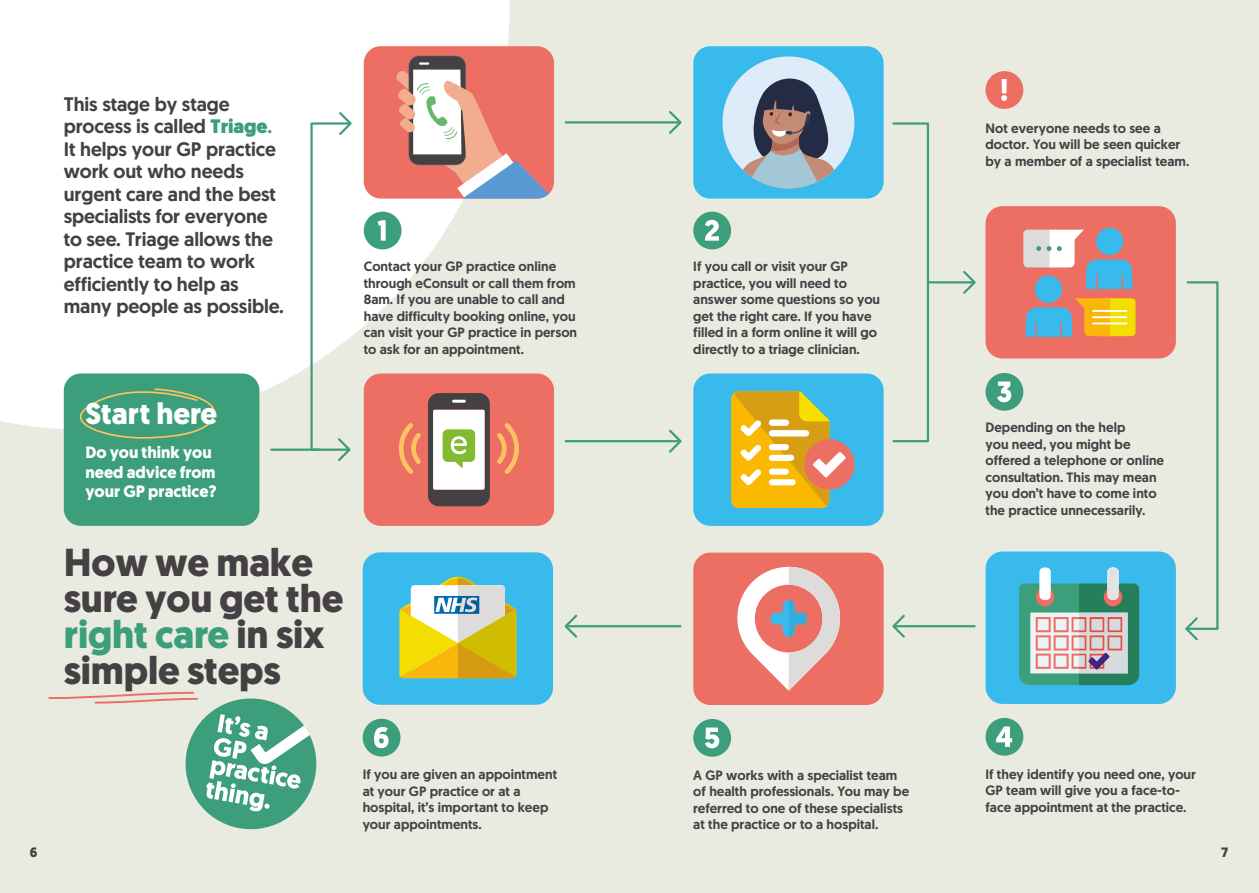
<style>
.page{position:relative;width:1259px;height:893px;background:#e9ebe1}
.page>*{position:absolute;margin:0;border:0;box-sizing:border-box;transform-origin:0 0}
.t1{font:700 39px/36px "Geomanist";letter-spacing:-.005em;color:#454043}
.t2{font:700 30px "Geomanist";color:#fff}
.t3{font:500 19.5px/22.5px "Geomanist";letter-spacing:-.005em;color:#454043}
.t4{font:700 16.5px/19.8px "Geomanist";color:#fff}
.t5{font:500 13.5px/16.5px "Geomanist";color:#454043}
.t6{font:700 13.5px "Geomanist";color:#454043}
.s1{font-weight:900;color:#3c9e7a}
.s2{color:#3c9e7a}
</style>
<div class="page">
<svg style="left:0;top:0;width:509px;height:430px;background:#fbfcfa"></svg>
<div style="left:985px;top:718px;width:38px;height:38px;background:#3c9e7a;border-radius:50%"></div>
<svg style="left:996px;top:726px;width:16px;height:21px"></svg>
<div style="left:693px;top:719px;width:38px;height:38px;background:#3c9e7a;border-radius:50%"></div>
<svg style="left:705px;top:727px;width:14px;height:21px"></svg>
<div style="left:985px;top:551px;width:191px;height:153px;background:#38baed;border-radius:17px"></div>
<div style="left:693px;top:553px;width:190px;height:152px;background:#ed6e63;border-radius:17px"></div>
<svg style="left:737px;top:566px;width:103px;height:125px"></svg>
<hr style="left:566px;top:121px;width:114px;height:3px;background:#3c9e7a">
<svg style="left:667px;top:111px;width:15px;height:23px"></svg>
<div style="left:1039px;top:567px;width:11px;height:33px;background:#fff;border-radius:5px"></div>
<div style="left:1107px;top:567px;width:11px;height:33px;background:#e3e3e3;border-radius:5px"></div>
<svg style="left:1019px;top:583px;width:120px;height:102px;background:#91a99a"></svg>
<div style="left:364px;top:373px;width:190px;height:153px;background:#ed6e63;border-radius:17px"></div>
<svg style="left:497px;top:423px;width:22px;height:51px"></svg>
<svg style="left:398px;top:423px;width:23px;height:51px"></svg>
<svg style="left:428px;top:393px;width:62px;height:113px;background:#a6a998"></svg>
<div style="left:693px;top:212px;width:38px;height:37px;background:#3c9e7a;border-radius:50%"></div>
<svg style="left:705px;top:220px;width:14px;height:21px"></svg>
<div style="left:363px;top:552px;width:190px;height:153px;background:#38baed;border-radius:17px"></div>
<div style="left:363px;top:719px;width:37px;height:37px;background:#3c9e7a;border-radius:50%"></div>
<svg style="left:374px;top:727px;width:14px;height:21px"></svg>
<svg style="left:399px;top:576px;width:117px;height:102px;background:#cbc96e"></svg>
<div style="left:364px;top:212px;width:37px;height:37px;background:#3c9e7a;border-radius:50%"></div>
<svg style="left:377px;top:220px;width:9px;height:21px"></svg>
<svg style="left:1185px;top:281px;width:34px;height:360px"></svg>
<hr style="left:894px;top:625px;width:80px;height:2px;background:#3c9e7a">
<svg style="left:892px;top:614px;width:15px;height:24px"></svg>
<div style="left:985px;top:373px;width:38px;height:38px;background:#3c9e7a;border-radius:50%"></div>
<svg style="left:997px;top:381px;width:14px;height:21px"></svg>
<div style="left:985px;top:206px;width:191px;height:153px;background:#ed6e63;border-radius:17px"></div>
<svg style="left:1096px;top:228px;width:27px;height:27px"></svg>
<div style="left:1034px;top:276px;width:28px;height:27px;background:#38baed;border-radius:50%"></div>
<svg style="left:1025px;top:298px;width:110px;height:39px"></svg>
<svg style="left:1023px;top:230px;width:109px;height:59px"></svg>
<div style="left:364px;top:46px;width:190px;height:153px;background:#ed6e63;border-radius:17px"></div>
<svg style="left:396px;top:56px;width:153px;height:143px"></svg>
<div style="left:892px;top:122px;width:37px;height:320px;border:2px solid #3c9e7a"></div>
<hr style="left:566px;top:440px;width:114px;height:2px;background:#3c9e7a">
<svg style="left:667px;top:429px;width:15px;height:24px"></svg>
<hr style="left:928px;top:281px;width:46px;height:2px;background:#3c9e7a">
<svg style="left:961px;top:271px;width:15px;height:23px"></svg>
<hr style="left:566px;top:625px;width:114px;height:2px;background:#3c9e7a">
<svg style="left:564px;top:614px;width:15px;height:24px"></svg>
<div style="left:985px;top:71px;width:38px;height:38px;background:#ed6e63;border-radius:50%"></div>
<svg style="left:1001px;top:79px;width:6px;height:22px"></svg>
<div style="left:693px;top:373px;width:190px;height:153px;background:#38baed;border-radius:17px"></div>
<div style="left:804px;top:439px;width:50px;height:50px;background:#ed6e63;border-radius:50%"></div>
<svg style="left:731px;top:391px;width:115px;height:117px"></svg>
<div style="left:693px;top:46px;width:190px;height:153px;background:#38baed;border-radius:17px"></div>
<svg style="left:722px;top:56px;width:132px;height:132px"></svg>
<svg style="left:337px;top:110px;width:17px;height:27px"></svg>
<div style="left:310px;top:122px;width:39px;height:329px;border:2px solid #3c9e7a"></div>
<hr style="left:271px;top:449px;width:49px;height:2px;background:#3c9e7a">
<svg style="left:336px;top:436px;width:15px;height:25px"></svg>
<div style="left:64px;top:373px;width:195px;height:153px;background:#3c9e7a;border-radius:17px"></div>
<svg style="left:62px;top:377px;width:153px;height:62px"></svg>
<svg style="left:48px;top:692px;width:269px;height:138px"></svg>
<h3 class="t3" style="left:64px;top:92px;width:222px">This stage by stage process is called <span class="s1">Triage</span><span class="s2">.<br></span>It helps your GP practice work out who needs urgent care and the best specialists for everyone to see. Triage allows the practice team to work efficiently to help as many people as possible.</h3>
<h2 class="t2" style="left:85px;top:394px;width:133px">Start here</h2>
<p class="t4" style="left:85px;top:442px;width:133px">Do you think you need advice from your GP practice?</p>
<h1 class="t1" style="left:64px;top:544px;width:281px">How we make sure you get the <span class="s2">right care</span> in six simple steps</h1>
<p class="t5" style="left:364px;top:258px;width:215px">Contact your GP practice online through eConsult or call them from<br>8am. If you are unable to call and have difficulty booking online, you can visit your GP practice in person to ask for an appointment.</p>
<p class="t5" style="left:363px;top:766px;width:196px">If you are given an appointment at your GP practice or at a hospital, it’s important to keep your appointments.</p>
<p class="t5" style="left:693px;top:258px;width:188px">If you call or visit your GP practice, you will need to answer some questions so you get the right care. If you have filled in a form online it will go directly to a triage clinician.</p>
<p class="t5" style="left:985px;top:119px;width:205px">Not everyone needs to see a doctor. You will be seen quicker by a member of a specialist team.</p>
<p class="t5" style="left:985px;top:419px;width:180px">Depending on the help<br>you need, you might be offered a telephone or online consultation. This may mean you don’t have to come into the practice unnecessarily.</p>
<p class="t5" style="left:693px;top:767px;width:217px">A GP works with a specialist team of health professionals. You may be referred to one of these specialists at the practice or to a hospital.</p>
<p class="t5" style="left:985px;top:765px;width:212px">If they identify you need one, your<br>GP team will give you a face-to&shy;face appointment at the practice.</p>
<p class="t6" style="left:30px;top:844px;width:9px">6</p>
<p class="t6" style="left:1221px;top:844px;width:9px">7</p>
</div>
